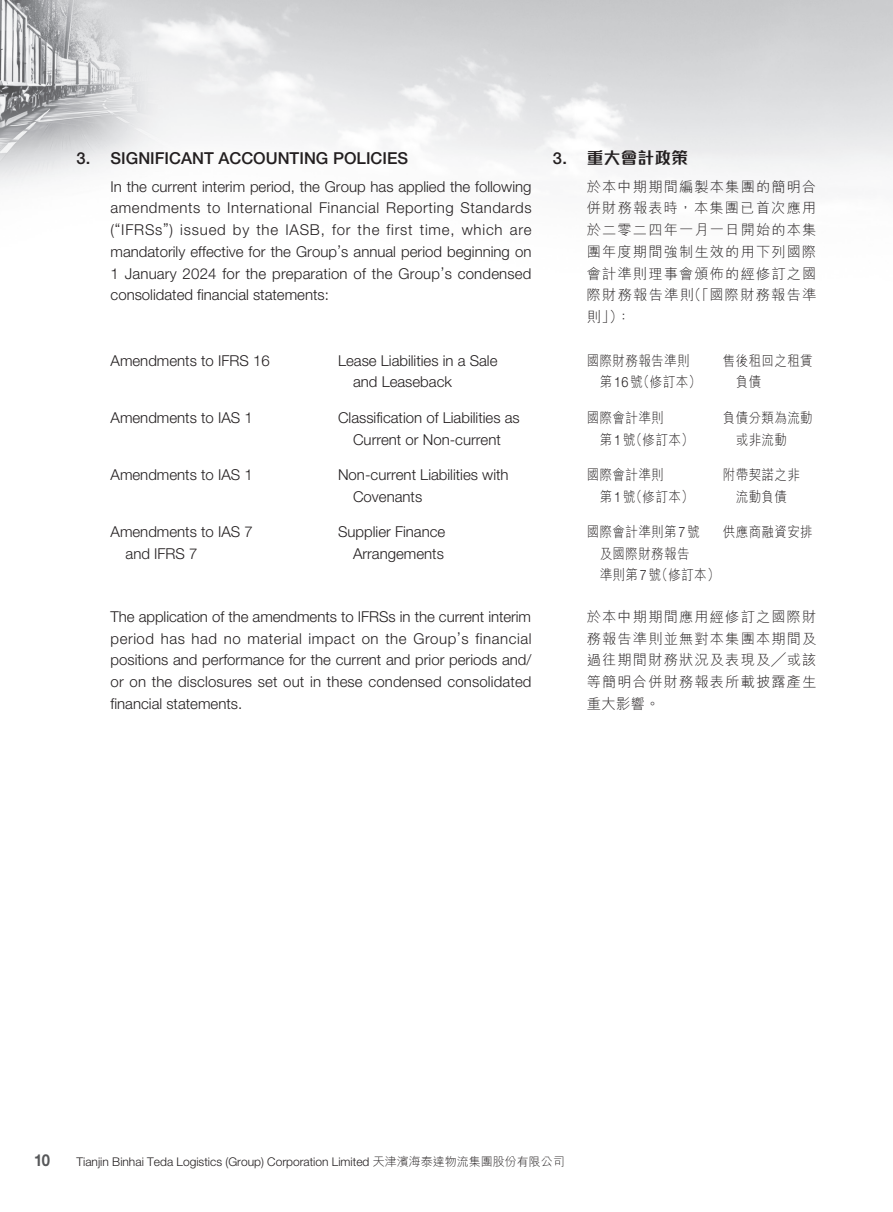
<style>
.page{position:relative;width:893px;height:1212px;background:#fff}
.page>*{position:absolute;margin:0;border:0;box-sizing:border-box;transform-origin:0 0}
._3__標題{font:500 16.5px "Helvetica Neue LT Std";color:#231f20}
._8__標題---C{font:700 16.5px "M Finance HK";letter-spacing:.03em;color:#231f20}
.t1{font:700 16.5px "Helvetica Neue LT Std";color:#57585a;scale:.9 1}
._1__內文{font:300 15px/21.8px "Helvetica Neue LT Std";color:#231f20;text-align:justify}
._6__內文---C{font:300 14.25px/21.8px "M Hei HK";letter-spacing:.08em;color:#231f20;text-align:justify}
._6__內文---C-2{font:300 14.25px "M Hei HK";letter-spacing:.08em;color:#231f20;scale:.88 1}
._6__內文---C-3{font:300 14.25px "M Hei HK";letter-spacing:.03em;color:#231f20;scale:.88 1}
.t2{font:300 12px "Helvetica Neue LT Std";color:#231f20}
.s1{font-family:"Helvetica Neue LT Std";font-weight:500}
.s2{font-family:"Helvetica Neue LT Std"}
.s3{font-family:"M Hei HK"}
</style>
<div class="page">
<img style="left:0;top:0;width:892px;height:187px">
<p class="_3__標題" style="left:77px;top:148px;width:333px">3. SIGNIFICANT ACCOUNTING POLICIES</p>
<p class="_1__內文" style="left:111px;top:175px;width:423px">In the current interim period, the Group has applied the following amendments to International Financial Reporting Standards (“IFRSs”) issued by the IASB, for the first time, which are mandatorily effective for the Group’s annual period beginning on 1 January 2024 for the preparation of the Group’s condensed consolidated financial statements:</p>
<p class="_1__內文" style="left:111px;top:349px;width:161px">Amendments to IFRS 16</p>
<p class="_1__內文" style="left:338px;top:349px;width:161px">Lease Liabilities in a Sale</p>
<p class="_1__內文" style="left:353px;top:371px;width:100px">and Leaseback</p>
<p class="_1__內文" style="left:111px;top:406px;width:144px">Amendments to IAS 1</p>
<p class="_1__內文" style="left:338px;top:406px;width:183px">Classification of Liabilities as</p>
<p class="_1__內文" style="left:353px;top:428px;width:149px">Current or Non-current</p>
<p class="_1__內文" style="left:111px;top:463px;width:144px">Amendments to IAS 1</p>
<p class="_1__內文" style="left:338px;top:463px;width:172px">Non-current Liabilities with</p>
<p class="_1__內文" style="left:353px;top:485px;width:71px">Covenants</p>
<p class="_1__內文" style="left:111px;top:520px;width:144px">Amendments to IAS 7</p>
<p class="_1__內文" style="left:126px;top:542px;width:73px">and IFRS 7</p>
<p class="_1__內文" style="left:338px;top:520px;width:109px">Supplier Finance</p>
<p class="_1__內文" style="left:353px;top:542px;width:92px">Arrangements</p>
<p class="_1__內文" style="left:111px;top:605px;width:422px">The application of the amendments to IFRSs in the current interim period has had no material impact on the Group’s financial positions and performance for the current and prior periods and/ or on the disclosures set out in these condensed consolidated financial statements.</p>
<p class="_8__標題---C" style="left:553px;top:149px;width:137px"><span class="s1">3.</span> 重大會計政策</p>
<p class="_6__內文---C" style="left:587px;top:175px;width:231px">於本中期期間編製本集團的簡明合併財務報表時，本集團已首次應用於二零二四年一月一日開始的本集團年度期間強制生效的用下列國際會計準則理事會頒佈的經修訂之國際財務報告準則（「國際財務報告準則」）：</p>
<p class="_6__內文---C-3" style="left:587px;top:353px;width:118px">國際財務報告準則</p>
<p class="_6__內文---C-2" style="left:600px;top:375px;width:117px">第<span class="s2">16</span>號（修訂本）</p>
<p class="_6__內文---C-3" style="left:723px;top:353px;width:104px">售後租回之租賃</p>
<p class="_6__內文---C-2" style="left:736px;top:375px;width:30px">負債</p>
<p class="_6__內文---C-2" style="left:587px;top:410px;width:89px">國際會計準則</p>
<p class="_6__內文---C-2" style="left:600px;top:432px;width:108px">第<span class="s2">1</span>號（修訂本）</p>
<p class="_6__內文---C-3" style="left:723px;top:410px;width:104px">負債分類為流動</p>
<p class="_6__內文---C-2" style="left:736px;top:432px;width:60px">或非流動</p>
<p class="_6__內文---C-2" style="left:587px;top:467px;width:89px">國際會計準則</p>
<p class="_6__內文---C-2" style="left:600px;top:489px;width:108px">第<span class="s2">1</span>號（修訂本）</p>
<p class="_6__內文---C-2" style="left:723px;top:467px;width:89px">附帶契諾之非</p>
<p class="_6__內文---C-2" style="left:736px;top:489px;width:60px">流動負債</p>
<p class="_6__內文---C-3" style="left:587px;top:524px;width:130px">國際會計準則第<span class="s2">7</span>號</p>
<p class="_6__內文---C-3" style="left:600px;top:546px;width:104px">及國際財務報告</p>
<p class="_6__內文---C-2" style="left:600px;top:568px;width:138px">準則第<span class="s2">7</span>號（修訂本）</p>
<p class="_6__內文---C-3" style="left:723px;top:524px;width:104px">供應商融資安排</p>
<p class="_6__內文---C" style="left:587px;top:606px;width:231px">於本中期期間應用經修訂之國際財務報告準則並無對本集團本期間及過往期間財務狀況及表現及╱或該等簡明合併財務報表所載披露產生重大影響。</p>
<p class="t1" style="left:34px;top:1149px;width:19px">10</p>
<p class="t2" style="left:77px;top:1154px;width:490px">Tianjin Binhai Teda Logistics (Group) Corporation Limited <span class="s3">天津濱海泰達物流集團股份有限公司</span></p>
</div>
